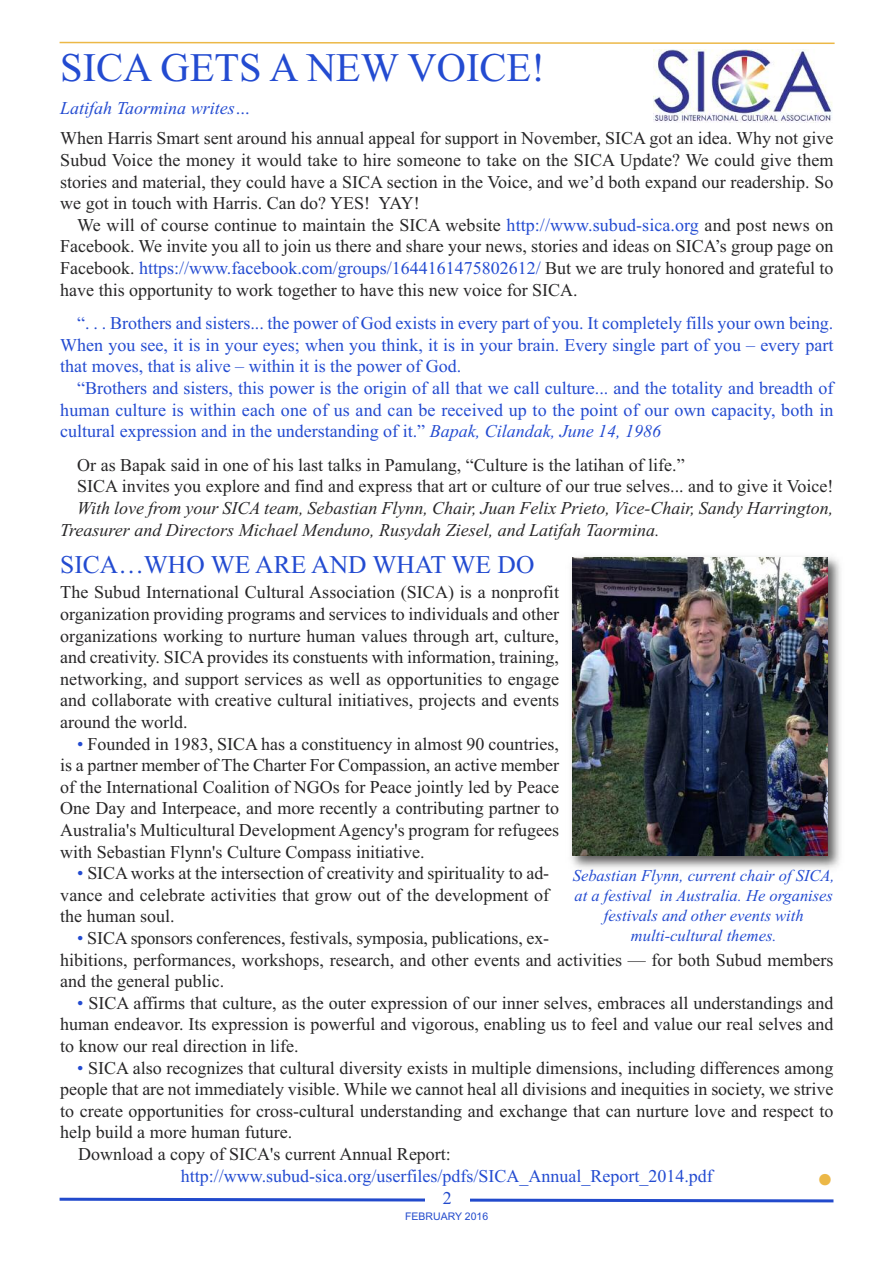
<style>
.page{position:relative;width:893px;height:1263px;background:#fff}
.page>*{position:absolute;margin:0;border:0;box-sizing:border-box;transform-origin:0 0}
.t1{font:italic 46.5px "Times New Roman";color:#ecb847}
.t2{font:40.5px "Times New Roman";color:#234bd1}
.t3{font:25.5px "Times New Roman";color:#234bd1}
.t4{font:18px/21.6px "Times New Roman";color:#272627;text-align:justify}
.t5{font:18px/21.6px "Times New Roman";color:#234bd1;text-align:justify}
.t6{font:italic 18px/21.6px "Times New Roman";color:#272627}
.t7{font:italic 18px "Times New Roman";color:#234bd1}
.t8{font:18px "Times New Roman";color:#224acc}
.t9{font:italic 16.5px/19.8px "Times New Roman";color:#234bd1;text-align:center}
.t10{font:10.5px "Arial";color:#224acc}
.s1{color:#234bd1}
.s2{font-style:italic}
</style>
<div class="page">
<svg style="left:59px;top:1197px;width:775px;height:6px"></svg>
<div style="left:425px;top:1192px;width:44px;height:37px;background:#fff"></div>
<svg style="left:59px;top:41px;width:776px;height:3px"></svg>
<img style="left:571px;top:556px;width:270px;height:313px">
<img style="left:572px;top:558px;width:255px;height:297px">
<img style="left:654px;top:50px;width:178px;height:73px">
<h2 class="t2" style="left:60px;top:43px;width:486px">SICA GETS A NEW VOICE!</h2>
<p class="t7" style="left:60px;top:97px;width:192px">Latifah Taormina writes…</p>
<p class="t4" style="left:60px;top:127px;width:775px">When Harris Smart sent around his annual appeal for support in November, SICA got an idea. Why not give Subud Voice the money it would take to hire someone to take on the SICA Update? We could give them stories and material, they could have a SICA section in the Voice, and we’d both expand our readership. So we got in touch with Harris. Can do? YES! YAY!</p>
<p class="t4" style="left:60px;top:214px;width:775px;text-indent:17px">We will of course continue to maintain the SICA website <span class="s1">http://www.subud-sica.org</span> and post news on Facebook. We invite you all to join us there and share your news, stories and ideas on SICA’s group page on Facebook. <span class="s1">https://www.facebook.com/groups/1644161475802612/</span> But we are truly honored and grateful to have this opportunity to work together to have this new voice for SICA.</p>
<p class="t5" style="left:60px;top:312px;width:775px;text-indent:17px">“. . . Brothers and sisters... the power of God exists in every part of you. It completely fills your own being.<br>When you see, it is in your eyes; when you think, it is in your brain. Every single part of you – every part that moves, that is alive – within it is the power of God.</p>
<p class="t5" style="left:60px;top:377px;width:775px;text-indent:17px">“Brothers and sisters, this power is the origin of all that we call culture... and the totality and breadth of human culture is within each one of us and can be received up to the point of our own capacity, both in cultural expression and in the understanding of it.” <span class="s2">Bapak, Cilandak, June 14, 1986</span></p>
<p class="t4" style="left:77px;top:454px;width:758px">Or as Bapak said in one of his last talks in Pamulang, “Culture is the latihan of life.”<br>SICA invites you explore and find and express that art or culture of our true selves... and to give it Voice!</p>
<p class="t6" style="left:60px;top:497px;width:775px;text-indent:17px">With love from your SICA team, Sebastian Flynn, Chair, Juan Felix Prieto, Vice-Chair, Sandy Harrington,<br>Treasurer and Directors Michael Menduno, Rusydah Ziesel, and Latifah Taormina.</p>
<h3 class="t3" style="left:60px;top:549px;width:476px">SICA…WHO WE ARE AND WHAT WE DO</h3>
<p class="t4" style="left:60px;top:581px;width:500px">The Subud International Cultural Association (SICA) is a nonprofit organization providing programs and services to individuals and other organizations working to nurture human values through art, culture, and creativity. SICA provides its constuents with information, training, networking, and support services as well as opportunities to engage and collaborate with creative cultural initiatives, projects and events around the world.</p>
<p class="t4" style="left:60px;top:732px;width:500px;text-indent:17px"><span class="s1">•</span> Founded in 1983, SICA has a constituency in almost 90 countries, is a partner member of The Charter For Compassion, an active member of the International Coalition of NGOs for Peace jointly led by Peace One Day and Interpeace, and more recently a contributing partner to Australia's Multicultural Development Agency's program for refugees with Sebastian Flynn's Culture Compass initiative.</p>
<p class="t4" style="left:60px;top:862px;width:490px;text-indent:17px"><span class="s1">•</span> SICA works at the intersection of creativity and spirituality to ad&shy;vance and celebrate activities that grow out of the development of the human soul.</p>
<p class="t4" style="left:60px;top:927px;width:775px;text-align:left;text-indent:17px"><span class="s1">•</span> SICA sponsors conferences, festivals, symposia, publications, ex-<br>hibitions, performances, workshops, research, and other events and activities — for both Subud members and the general public.</p>
<p class="t4" style="left:60px;top:992px;width:775px;text-indent:17px"><span class="s1">•</span> SICA affirms that culture, as the outer expression of our inner selves, embraces all understandings and human endeavor. Its expression is powerful and vigorous, enabling us to feel and value our real selves and to know our real direction in life.</p>
<p class="t4" style="left:77px;top:1056px;width:758px"><span class="s1">•</span> SICA also recognizes that cultural diversity exists in multiple dimensions, including differences among</p>
<p class="t4" style="left:60px;top:1078px;width:775px">people that are not immediately visible. While we cannot heal all divisions and inequities in society, we strive</p>
<p class="t4" style="left:60px;top:1100px;width:775px">to create opportunities for cross-cultural understanding and exchange that can nurture love and respect to</p>
<p class="t4" style="left:60px;top:1121px;width:233px">help build a more human future.</p>
<p class="t4" style="left:78px;top:1143px;width:374px">Download a copy of SICA's current Annual Report:</p>
<p class="t5" style="left:181px;top:1164px;width:533px">http://www.subud-sica.org/userfiles/pdfs/SICA_Annual_Report_2014.pdf</p>
<p class="t9" style="left:573px;top:866px;width:263px">Sebastian Flynn, current chair of SICA, at a festival in Australia. He organises festivals and other events with multi-cultural themes.</p>
<h1 class="t1" style="left:817px;top:1152px;width:18px">•</h1>
<p class="t8" style="left:443px;top:1188px;width:10px">2</p>
<p class="t10" style="left:405px;top:1210px;width:85px">FEBRUARY 2016</p>
</div>
